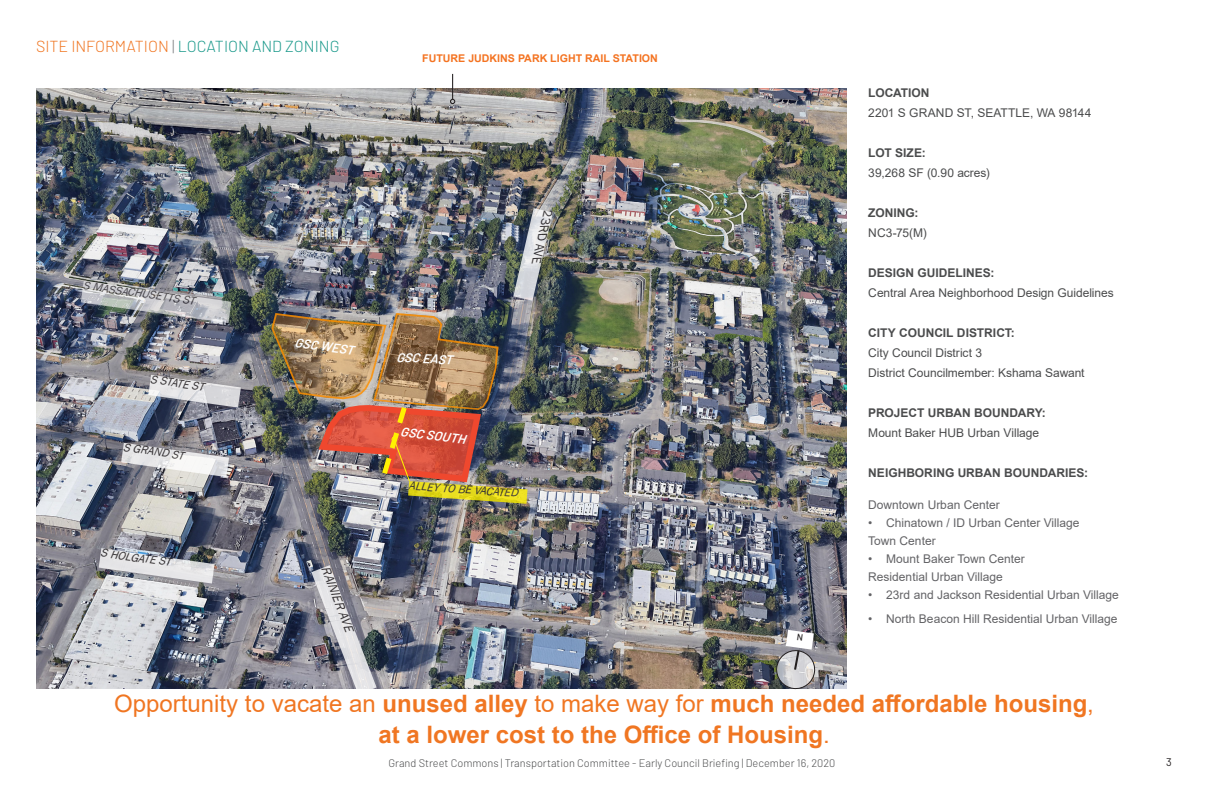
<style>
.page{position:relative;width:1224px;height:792px;background:#fff}
.page>*{position:absolute;margin:0;border:0;box-sizing:border-box;transform-origin:0 0}
.Page_title_16pt{font:700 24px "Arial";color:#f07622}
.Page_title_16pt-2{font:300 16px "Barlow";color:#1b998b}
.TOC_entry{font:italic 600 12.9px "Barlow";color:#fff}
.t1{font:italic 12.9px "Franklin Gothic";color:#231f20}
.basic-paragraph_righ{font:12px "Arial";color:#636366}
.t2{font:12px "Arial";letter-spacing:-.005em;color:#4b4c4d}
.t3{font:700 12px "Arial";color:#4b4c4d}
.t4{font:italic 11.8px "Franklin Gothic";color:#231f20}
.t5{font:300 11px "Barlow";color:#4b4c4d}
.t6{font:11px "Barlow";color:#231f20}
.t7{font:700 10.6px "Arial";color:#f47321}
.s1{color:#f07622}
.s2{color:#7e8083}
.s3{font-weight:400}
</style>
<div class="page">
<img style="left:36px;top:89px;width:810px;height:600px">
<img style="left:311px;top:565px;width:66px;height:124px">
<img style="left:513px;top:208px;width:40px;height:93px">
<svg style="left:121px;top:443px;width:108px;height:34px"></svg>
<img style="left:99px;top:548px;width:116px;height:36px">
<svg style="left:148px;top:375px;width:93px;height:33px;background:#b9b9bf"></svg>
<img style="left:81px;top:281px;width:150px;height:42px">
<svg style="left:450px;top:74px;width:5px;height:30px"></svg>
<img style="left:270px;top:312px;width:258px;height:192px">
<svg style="left:775px;top:630px;width:41px;height:60px"></svg>
<p class="Page_title_16pt-2" style="left:36px;top:36px;width:305px"><span class="s1">SITE INFORMATION</span> <span class="s2">|</span> LOCATION AND ZONING</p>
<p class="t7" style="left:422px;top:51px;width:237px">FUTURE JUDKINS PARK LIGHT RAIL STATION</p>
<p class="t4" style="left:84px;top:278px;width:114px;rotate:8deg">S MASSACHUSETTS ST</p>
<p class="t4" style="left:152px;top:372px;width:55px;rotate:8deg">S STATE ST</p>
<p class="t4" style="left:124px;top:440px;width:63px;rotate:8deg">S GRAND ST</p>
<p class="t4" style="left:102px;top:545px;width:72px;rotate:8deg">S HOLGATE ST</p>
<p class="TOC_entry" style="left:296px;top:335px;width:61px;rotate:7deg">GSC WEST</p>
<p class="t1" style="left:333px;top:564px;width:70px;rotate:69deg">RAINIER AVE</p>
<p class="t1" style="left:556px;top:213px;width:57px;rotate:103deg">23RD AVE</p>
<p class="TOC_entry" style="left:397px;top:349px;width:58px;rotate:3deg">GSC EAST</p>
<p class="TOC_entry" style="left:401px;top:424px;width:67px;rotate:7deg">GSC SOUTH</p>
<p class="t4" style="left:409px;top:478px;width:111px;rotate:4deg">ALLEY TO BE VACATED</p>
<p class="t3" style="left:868px;top:85px;width:63px">LOCATION</p>
<p class="t2" style="left:868px;top:105px;width:225px">2201 S GRAND ST, SEATTLE, WA 98144</p>
<p class="t3" style="left:868px;top:145px;width:59px">LOT SIZE:</p>
<p class="t2" style="left:868px;top:165px;width:123px">39,268 SF (0.90 acres)</p>
<p class="t3" style="left:868px;top:205px;width:52px">ZONING:</p>
<p class="t2" style="left:868px;top:225px;width:60px">NC3-75(M)</p>
<p class="t3" style="left:868px;top:265px;width:128px">DESIGN GUIDELINES:</p>
<p class="t2" style="left:868px;top:285px;width:247px">Central Area Neighborhood Design Guidelines</p>
<p class="t3" style="left:868px;top:325px;width:148px">CITY COUNCIL DISTRICT:</p>
<p class="t2" style="left:868px;top:345px;width:115px">City Council District 3</p>
<p class="t2" style="left:868px;top:365px;width:218px">District Councilmember: Kshama Sawant</p>
<p class="t3" style="left:868px;top:405px;width:179px">PROJECT URBAN BOUNDARY:</p>
<p class="t2" style="left:868px;top:425px;width:172px">Mount Baker HUB Urban Village</p>
<p class="t3" style="left:868px;top:465px;width:221px">NEIGHBORING URBAN BOUNDARIES:</p>
<p class="basic-paragraph_righ" style="left:868px;top:497px;width:133px">Downtown Urban Center</p>
<p class="basic-paragraph_righ" style="left:868px;top:515px;width:213px">• Chinatown / ID Urban Center Village</p>
<p class="basic-paragraph_righ" style="left:868px;top:533px;width:69px">Town Center</p>
<p class="basic-paragraph_righ" style="left:868px;top:551px;width:158px">• Mount Baker Town Center</p>
<p class="basic-paragraph_righ" style="left:868px;top:569px;width:136px">Residential Urban Village</p>
<p class="basic-paragraph_righ" style="left:868px;top:587px;width:252px">• 23rd and Jackson Residential Urban Village</p>
<p class="basic-paragraph_righ" style="left:868px;top:611px;width:251px">• North Beacon Hill Residential Urban Village</p>
<p class="Page_title_16pt" style="left:114px;top:687px;width:981px"><span class="s3">Opportunity to vacate an</span> unused alley <span class="s3">to make way for</span> much needed affordable housing<span class="s3">,</span></p>
<p class="Page_title_16pt" style="left:378px;top:718px;width:453px">at a lower cost to the Office of Housing<span class="s3">.</span></p>
<p class="t5" style="left:388px;top:756px;width:449px">Grand Street Commons | Transportation Committee - Early Council Briefing | December 16, 2020</p>
<p class="t6" style="left:1166px;top:755px;width:7px">3</p>
</div>
